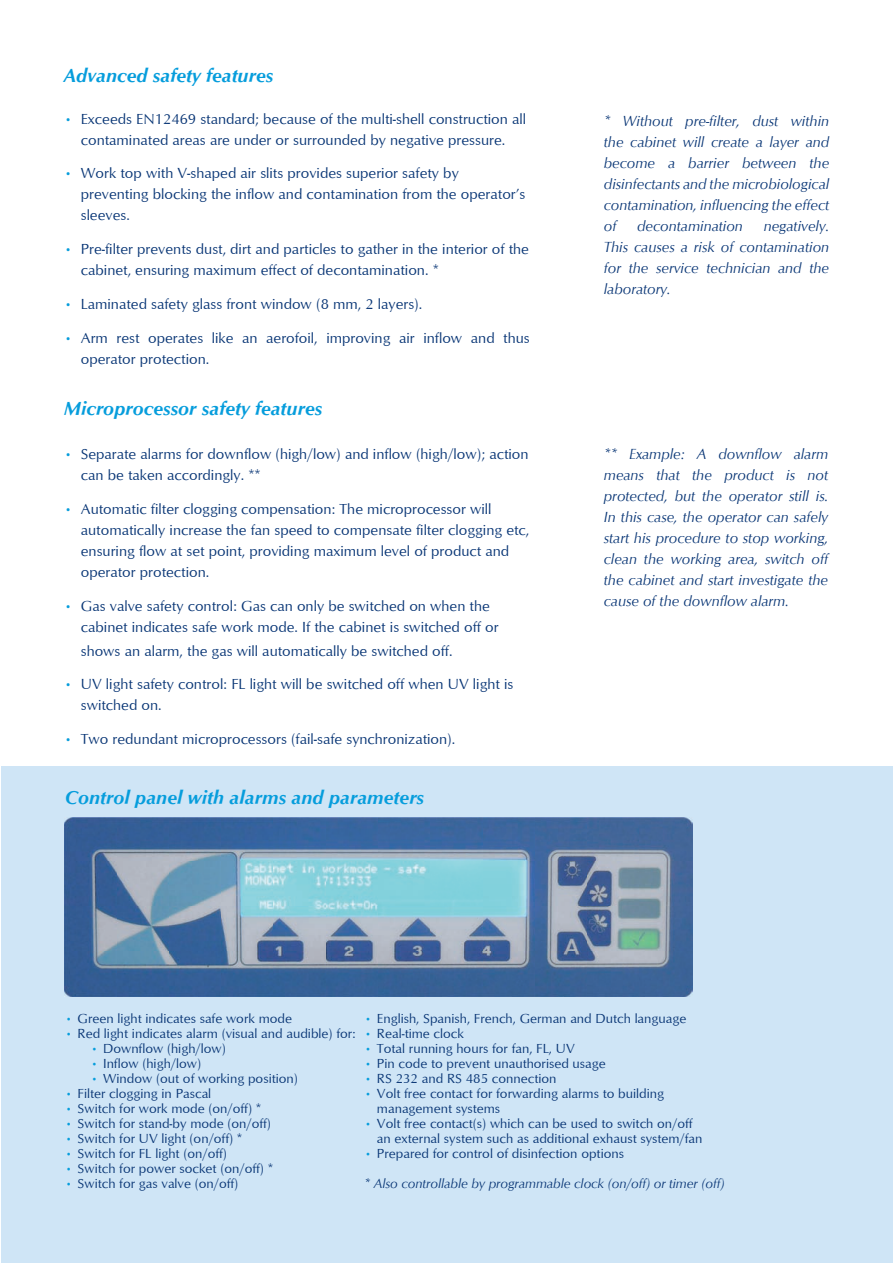
<style>
.page{position:relative;width:893px;height:1263px;background:#fff}
.page>*{position:absolute;margin:0;border:0;box-sizing:border-box;transform-origin:0 0}
.t1{font:italic 700 19.5px "Optimum";color:#069ddc}
.t2{font:15px/21px "Optimum";color:#083575}
.t3{font:italic 15px/21px "Optimum";color:#083575;text-align:justify}
.t4{font:13.5px/15px "Optimum";color:#083575}
.t5{font:italic 13.5px/29.2px "Optimum";letter-spacing:-.005em;color:#083575}
.s1{color:#069ddc}
.s2{font-style:normal;color:#069ddc}
.s3{font-style:normal}
</style>
<div class="page">
<div style="left:1px;top:766px;width:892px;height:497px;background:#cfe5f6"></div>
<img style="left:65px;top:817px;width:627px;height:179px">
<h1 class="t1" style="left:64px;top:64px;width:211px">Advanced safety features</h1>
<p class="t2" style="left:64px;top:108px;width:464px;text-align:center"><span class="s1">•</span> Exceeds EN12469 standard; because of the multi-shell construction all contaminated areas are under or surrounded by negative pressure.</p>
<p class="t2" style="left:81px;top:162px;width:446px;text-indent:-17px"><span class="s1">•</span> Work top with V-shaped air slits provides superior safety by preventing blocking the inflow and contamination from the operator’s sleeves.</p>
<p class="t2" style="left:81px;top:238px;width:450px;text-indent:-17px"><span class="s1">•</span> Pre-filter prevents dust, dirt and particles to gather in the interior of the cabinet, ensuring maximum effect of decontamination. *</p>
<p class="t2" style="left:64px;top:293px;width:360px"><span class="s1">•</span> Laminated safety glass front window (8 mm, 2 layers).</p>
<p class="t2" style="left:81px;top:327px;width:450px;text-indent:-17px"><span class="s1">•</span> Arm rest operates like an aerofoil, improving air inflow and thus operator protection.</p>
<h1 class="t1" style="left:64px;top:397px;width:260px">Microprocessor safety features</h1>
<p class="t2" style="left:81px;top:443px;width:449px;text-indent:-17px"><span class="s1">•</span> Separate alarms for downflow (high/low) and inflow (high/low); action can be taken accordingly. **</p>
<p class="t2" style="left:81px;top:498px;width:450px;text-indent:-17px"><span class="s1">•</span> Automatic filter clogging compensation: The microprocessor will automatically increase the fan speed to compensate filter clogging etc, ensuring flow at set point, providing maximum level of product and operator protection.</p>
<p class="t2" style="left:81px;top:595px;width:419px;text-indent:-17px"><span class="s1">•</span> Gas valve safety control: Gas can only be switched on when the cabinet indicates safe work mode. If the cabinet is switched off or</p>
<p class="t2" style="left:81px;top:640px;width:373px">shows an alarm, the gas will automatically be switched off.</p>
<p class="t2" style="left:81px;top:673px;width:434px;text-indent:-17px"><span class="s1">•</span> UV light safety control: FL light will be switched off when UV light is switched on.</p>
<p class="t2" style="left:64px;top:728px;width:393px"><span class="s1">•</span> Two redundant microprocessors (fail-safe synchronization).</p>
<h1 class="t1" style="left:65px;top:786px;width:361px">Control panel with alarms and parameters</h1>
<p class="t3" style="left:604px;top:111px;width:227px">* Without pre-filter, dust within the cabinet will create a layer and become a barrier between the disinfectants and the microbiological contamination, influencing the effect of</p>
<p class="t3" style="left:604px;top:216px;width:227px;text-indent:160px">negatively.<br>This causes a risk of contamination for the service technician and the laboratory.</p>
<p class="t3" style="left:637px;top:216px;width:107px">decontamination</p>
<p class="t3" style="left:604px;top:444px;width:226px">** Example: A downflow alarm means that the product is not protected, but the operator still is.<br>In this case, the operator can safely start his procedure to stop working, clean the working area, switch off the cabinet and start investigate the cause of the downflow alarm.</p>
<p class="t4" style="left:65px;top:1011px;width:229px"><span class="s1">•</span> Green light indicates safe work mode</p>
<p class="t4" style="left:65px;top:1026px;width:292px"><span class="s1">•</span> Red light indicates alarm (visual and audible) for:</p>
<p class="t4" style="left:90px;top:1041px;width:137px"><span class="s1">•</span> Downflow (high/low)</p>
<p class="t4" style="left:90px;top:1056px;width:112px"><span class="s1">•</span> Inflow (high/low)</p>
<p class="t4" style="left:90px;top:1071px;width:209px"><span class="s1">•</span> Window (out of working position)</p>
<p class="t4" style="left:65px;top:1086px;width:148px"><span class="s1">•</span> Filter clogging in Pascal</p>
<p class="t4" style="left:65px;top:1101px;width:198px"><span class="s1">•</span> Switch for work mode (on/off) *</p>
<p class="t4" style="left:65px;top:1116px;width:208px"><span class="s1">•</span> Switch for stand-by mode (on/off)</p>
<p class="t4" style="left:65px;top:1131px;width:179px"><span class="s1">•</span> Switch for UV light (on/off) *</p>
<p class="t4" style="left:65px;top:1146px;width:164px"><span class="s1">•</span> Switch for FL light (on/off)</p>
<p class="t4" style="left:65px;top:1161px;width:210px"><span class="s1">•</span> Switch for power socket (on/off) *</p>
<p class="t4" style="left:65px;top:1176px;width:175px"><span class="s1">•</span> Switch for gas valve (on/off)</p>
<p class="t4" style="left:364px;top:1011px;width:324px"><span class="s1">•</span> English, Spanish, French, German and Dutch language</p>
<p class="t4" style="left:364px;top:1026px;width:101px"><span class="s1">•</span> Real-time clock</p>
<p class="t4" style="left:364px;top:1041px;width:212px"><span class="s1">•</span> Total running hours for fan, FL, UV</p>
<p class="t4" style="left:364px;top:1056px;width:243px"><span class="s1">•</span> Pin code to prevent unauthorised usage</p>
<p class="t4" style="left:364px;top:1071px;width:194px"><span class="s1">•</span> RS 232 and RS 485 connection</p>
<p class="t4" style="left:377px;top:1086px;width:289px;text-indent:-13px"><span class="s1">•</span> Volt free contact for forwarding alarms to building management systems</p>
<p class="t4" style="left:377px;top:1116px;width:327px;text-indent:-13px"><span class="s1">•</span> Volt free contact(s) which can be used to switch on/off an external system such as additional exhaust system/fan</p>
<p class="t5" style="left:364px;top:1139px;width:362px"><span class="s2">•</span> <span class="s3">Prepared for control of disinfection options<br></span>* Also controllable by programmable clock (on/off) or timer (off)</p>
</div>
